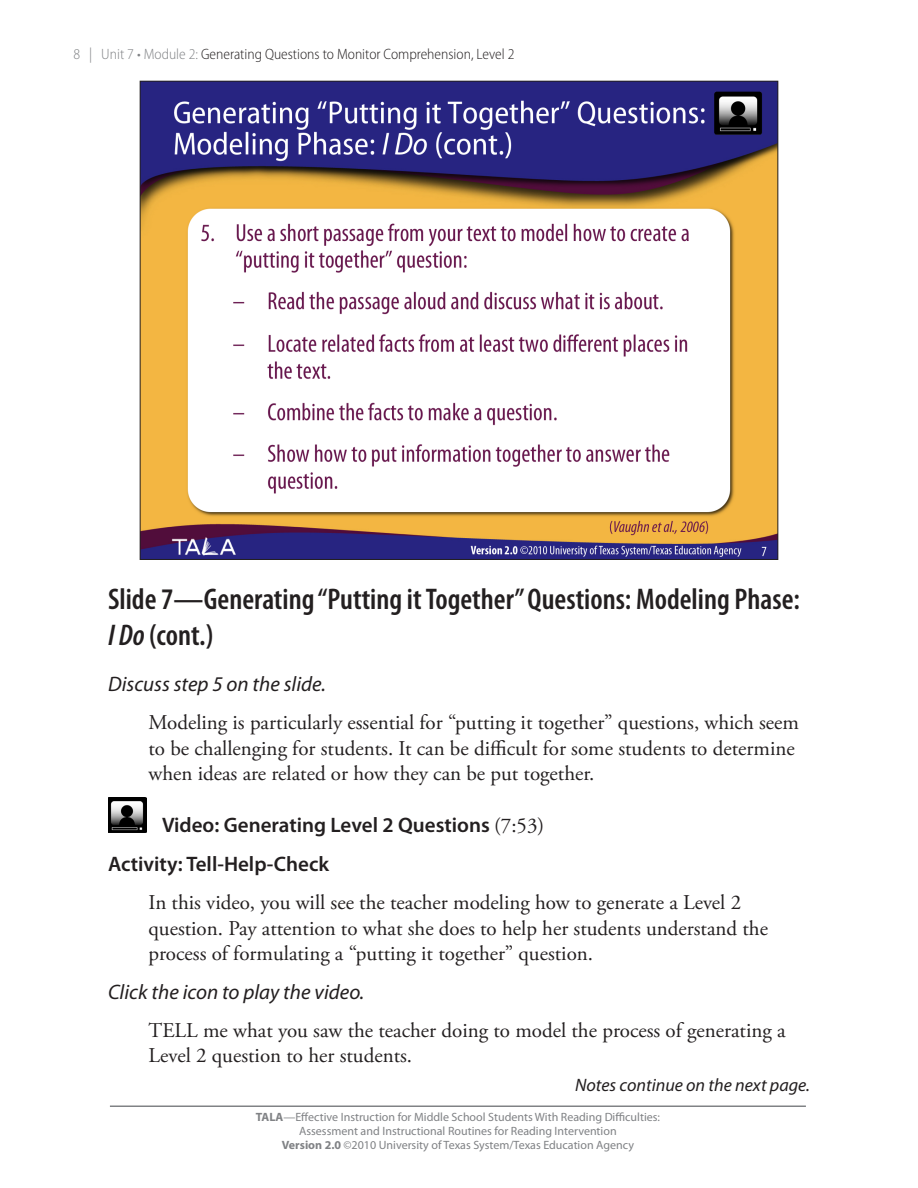
<style>
.page{position:relative;width:918px;height:1188px;background:#fff}
.page>*{position:absolute;margin:0;border:0;box-sizing:border-box;transform-origin:0 0}
.Slide_Name{font:600 condensed 30px/36px "Myriad Pro";color:#231f20}
.Text{font:21px/25.2px "Adobe Garamond Pro";color:#231f20}
.Directive{font:italic 21px "Myriad Pro";color:#231f20}
.Video{font:600 21px "Myriad Pro";color:#231f20}
.Activity{font:600 21px "Myriad Pro";color:#231f20}
.Notes_Continue{font:italic 18px "Myriad Pro";color:#231f20}
.t1{font:300 semi-condensed 15px "Myriad Pro";color:#231f20}
.t2{font:300 semi-condensed 15px "Myriad Pro";color:#808285}
.t3{font:12px/14.4px "Myriad Pro";color:#808285;text-align:center}
.s1{color:#808285}
.s2{font-style:italic}
.s3{font-family:"Adobe Garamond Pro";font-weight:400}
.s4{font-weight:700}
</style>
<div class="page">
<hr style="left:110px;top:1106px;width:696px;height:1px;background:#808285">
<img style="left:142px;top:83px;width:634px;height:475px">
<img style="left:108px;top:797px;width:39px;height:35px">
<p class="t2" style="left:74px;top:46px;width:65px">8 | Unit 4</p>
<p class="t2" style="left:101px;top:46px;width:96px">Unit 7 ••Module 2</p>
<p class="t1" style="left:147px;top:46px;width:360px"><span class="s1">Module 3: :</span> Generating Questions to Monitor Comprehension, Level</p>
<p class="t1" style="left:207px;top:46px;width:308px">Generating Questions to Monitor Comprehension, Part 2</p>
<p class="Slide_Name" style="left:108px;top:582px;width:693px">Slide 7—Generating “Putting it Together” Questions: Modeling Phase:<br><span class="s2">I Do</span> (cont.)</p>
<p class="Directive" style="left:108px;top:672px;width:219px">Discuss step 5 on the slide.</p>
<p class="Text" style="left:148px;top:711px;width:652px">Modeling is particularly essential for “putting it together” questions, which seem to be challenging for students. It can be difficult for some students to determine when ideas are related or how they can be put together.</p>
<p class="Video" style="left:162px;top:813px;width:384px">Video: Generating Level 2 Questions <span class="s3">(7:53)</span></p>
<p class="Activity" style="left:108px;top:852px;width:223px">Activity: Tell-Help-Check</p>
<p class="Text" style="left:148px;top:891px;width:621px">In this video, you will see the teacher modeling how to generate a Level 2 question. Pay attention to what she does to help her students understand the process of formulating a “putting it together” question.</p>
<p class="Directive" style="left:108px;top:980px;width:258px">Click the icon to play the video.</p>
<p class="Text" style="left:148px;top:1019px;width:639px">TELL me what you saw the teacher doing to model the process of generating a<br>Level 2 question to her students.</p>
<p class="Notes_Continue" style="left:575px;top:1075px;width:236px">Notes continue on the next page.</p>
<p class="t3" style="left:256px;top:1110px;width:406px"><span class="s4">TALA</span>—Effective Instruction for Middle School Students With Reading Difficulties:<br>Assessment and Instructional Routines for Reading Intervention<br><span class="s4">Version 2.0</span> ©2010 University of Texas System/Texas Education Agency</p>
</div>
